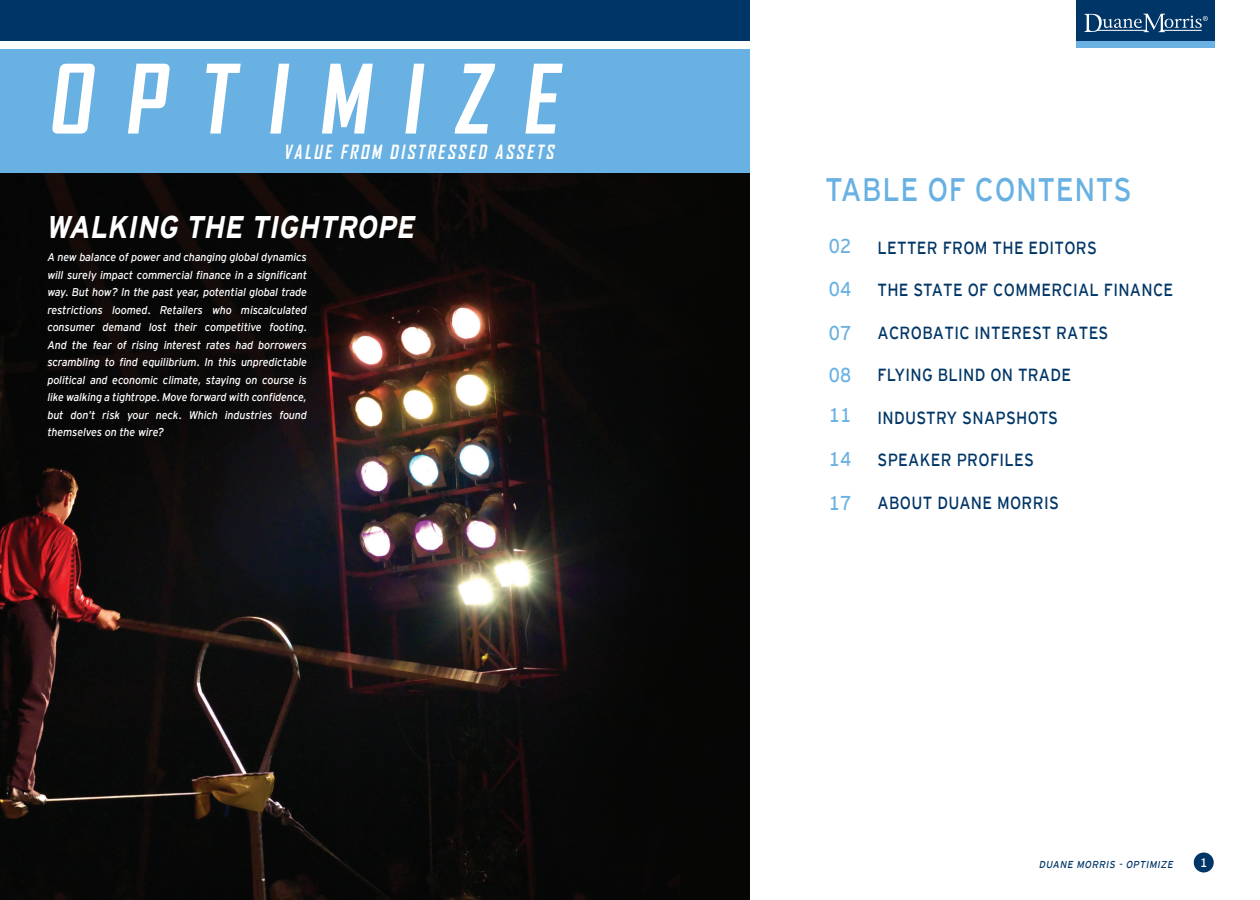
<style>
.page{position:relative;width:1260px;height:900px;background:#fff}
.page>*{position:absolute;margin:0;border:0;box-sizing:border-box;transform-origin:0 0}
.t1{font:700 91.5px "Agency FB";color:#fff}
.TOC_title{font:32.5px "EY Interstate";letter-spacing:.02em;color:#69b1e2;scale:.9 1}
.t2{font:italic 700 31.25px "EY Interstate";color:#fff;scale:.9 1}
.TOC_title-2{font:20px "EY Interstate";letter-spacing:.02em;color:#69b1e2;scale:.9 1}
.t3{font:italic 700 18.75px "Agency FB";color:#fff;scale:.95 1}
.EY_TOC_Section_Name{font:17.5px "EY Interstate";letter-spacing:.02em;color:#003667;scale:.9 1}
.t4{font:12.5px "EY Interstate";color:#fff;scale:.95 1}
.t5{font:italic 11.25px/17.5px "EY Interstate";letter-spacing:-.01em;color:#fff;text-align:justify;scale:.95 1}
.t6{font:italic 10px "EY Interstate";color:#003667;scale:.95 1}
</style>
<div class="page">
<div style="left:1193px;top:852px;width:21px;height:21px;background:#003667;border-radius:50%"></div>
<div style="left:1192px;top:851px;width:23px;height:23px;border:1px solid #fff;border-radius:50%"></div>
<img style="left:0;top:172px;width:750px;height:728px">
<div style="left:0;top:49px;width:750px;height:123px;background:#69b1e2"></div>
<div style="left:0;top:0;width:750px;height:41px;background:#003667"></div>
<div style="left:1076px;top:0;width:139px;height:41px;background:#003667"></div>
<svg style="left:1084px;top:14px;width:124px;height:18px"></svg>
<div style="left:1076px;top:41px;width:139px;height:7px;background:#69b1e2"></div>
<p class="t1" style="left:48px;top:42px;width:525px">OPTIMIZE</p>
<p class="t3" style="left:284px;top:141px;width:290px">VALUE FROM DISTRESSED ASSETS</p>
<p class="t2" style="left:46px;top:205px;width:419px">WALKING THE TIGHTROPE</p>
<p class="t5" style="left:47px;top:248px;width:275px">A new balance of power and changing global dynamics will surely impact commercial finance in a significant way. But how? In the past year, potential global trade restrictions loomed. Retailers who miscalculated consumer demand lost their competitive footing.<br>And the fear of rising interest rates had borrowers scrambling to find equilibrium. In this unpredictable political and economic climate, staying on course is like walking a tightrope. Move forward with confidence, but don’t risk your neck. Which industries found themselves on the wire?</p>
<p class="TOC_title" style="left:825px;top:166px;width:342px">TABLE OF CONTENTS</p>
<p class="TOC_title-2" style="left:829px;top:232px;width:27px">02</p>
<p class="TOC_title-2" style="left:829px;top:275px;width:27px">04</p>
<p class="TOC_title-2" style="left:829px;top:318px;width:27px">07</p>
<p class="TOC_title-2" style="left:829px;top:361px;width:27px">08</p>
<p class="TOC_title-2" style="left:829px;top:401px;width:27px">11</p>
<p class="TOC_title-2" style="left:829px;top:445px;width:27px">14</p>
<p class="TOC_title-2" style="left:829px;top:488px;width:27px">17</p>
<p class="EY_TOC_Section_Name" style="left:878px;top:235px;width:246px">LETTER FROM THE EDITORS</p>
<p class="EY_TOC_Section_Name" style="left:878px;top:278px;width:330px">THE STATE OF COMMERCIAL FINANCE</p>
<p class="EY_TOC_Section_Name" style="left:878px;top:320px;width:258px">ACROBATIC INTEREST RATES</p>
<p class="EY_TOC_Section_Name" style="left:878px;top:363px;width:217px">FLYING BLIND ON TRADE</p>
<p class="EY_TOC_Section_Name" style="left:878px;top:405px;width:202px">INDUSTRY SNAPSHOTS</p>
<p class="EY_TOC_Section_Name" style="left:878px;top:448px;width:175px">SPEAKER PROFILES</p>
<p class="EY_TOC_Section_Name" style="left:878px;top:490px;width:203px">ABOUT DUANE MORRIS</p>
<p class="t6" style="left:1039px;top:857px;width:145px">DUANE MORRIS - OPTIMIZE</p>
<p class="t4" style="left:1200px;top:854px;width:9px">1</p>
</div>
